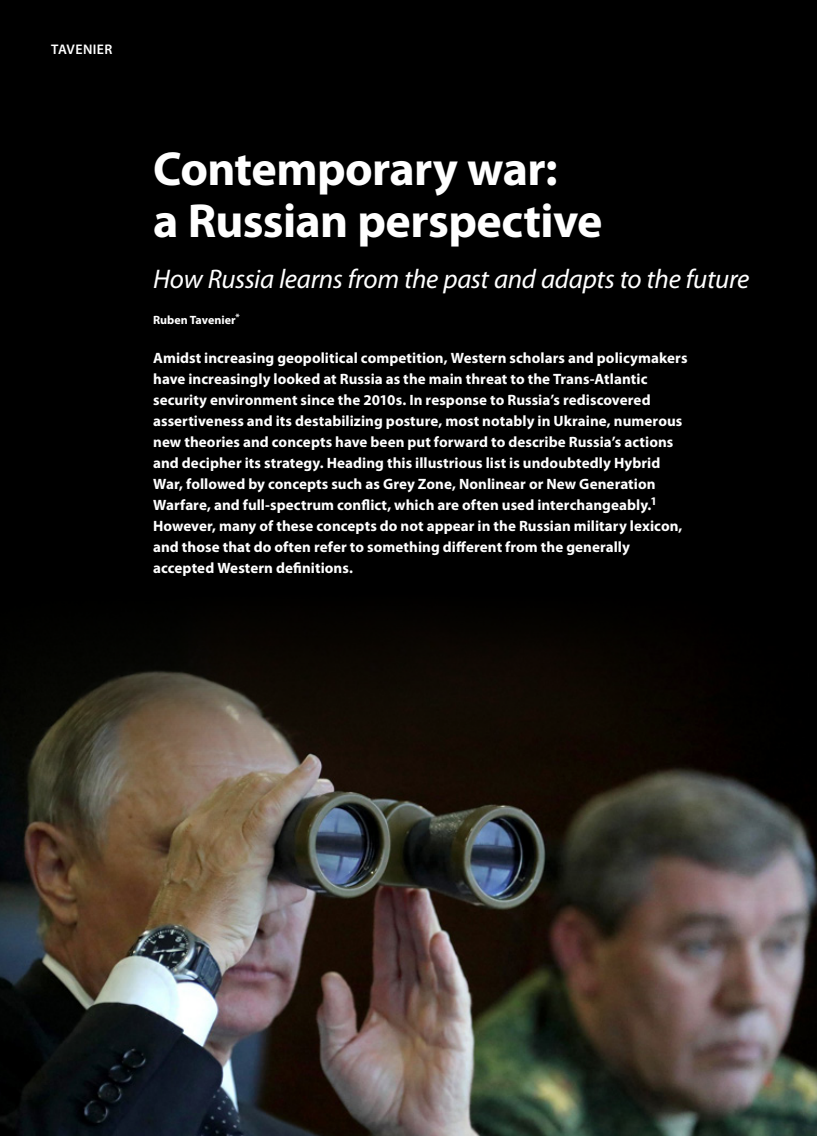
<style>
.page{position:relative;width:817px;height:1136px;background:#fff}
.page>*{position:absolute;margin:0;border:0;box-sizing:border-box;transform-origin:0 0}
.t1{font:700 48px/52.2px "Myriad Pro";letter-spacing:-.015em;color:#fff}
.t2{font:italic 27px "Myriad Pro";letter-spacing:-.01em;color:#fff}
.t3{font:700 15px/21px "Myriad Pro";letter-spacing:.005em;color:#fff}
.t4{font:600 13.95px "Myriad Pro";letter-spacing:.03em;color:#fff}
.t5{font:700 12px "Myriad Pro";color:#fff}
</style>
<div class="page">
<div style="left:0;top:0;width:816px;height:1135px;background:#000"></div>
<img style="left:0;top:634px;width:816px;height:501px">
<p class="t4" style="left:51px;top:40px;width:63px">TAVENIER</p>
<h1 class="t1" style="left:153px;top:141px;width:450px">Contemporary war:<br>a Russian perspective</h1>
<h2 class="t2" style="left:153px;top:262px;width:597px">How Russia learns from the past and adapts to the future</h2>
<p class="t5" style="left:153px;top:312px;width:88px">Ruben Tavenier<sup>*</sup></p>
<p class="t3" style="left:153px;top:347px;width:535px">Amidst increasing geopolitical competition, Western scholars and policymakers have increasingly looked at Russia as the main threat to the Trans-Atlantic security environment since the 2010s. In response to Russia’s rediscovered assertiveness and its destabilizing posture, most notably in Ukraine, numerous new theories and concepts have been put forward to describe Russia’s actions and decipher its strategy. Heading this illustrious list is undoubtedly Hybrid War, followed by concepts such as Grey Zone, Nonlinear or New Generation Warfare, and full-spectrum conflict, which are often used interchangeably.<sup>1<br></sup>However, many of these concepts do not appear in the Russian military lexicon, and those that do often refer to something different from the generally accepted Western definitions.</p>
</div>
